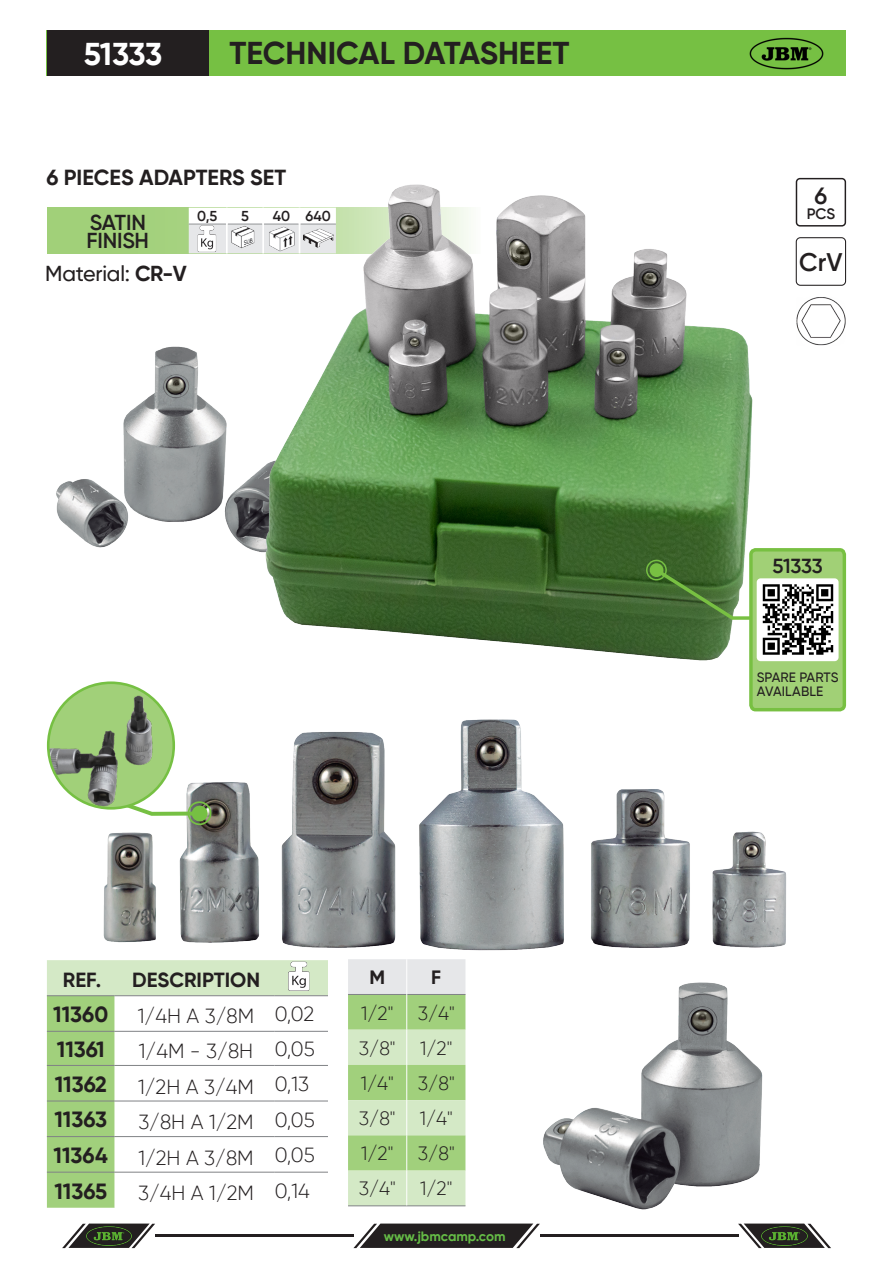
<style>
.page{position:relative;width:893px;height:1263px;background:#fff}
.page>*{position:absolute;margin:0;border:0;box-sizing:border-box;transform-origin:0 0}
.t1{font:700 31.5px "Gilroy";color:#231f20}
.t2{font:700 31.5px "Gilroy";letter-spacing:-.02em;color:#fff}
.t3{font:600 25.35px "Gilroy";color:#231f20}
.t4{font:600 23.4px "Gilroy";color:#231f20}
.t5{font:700 21.9px "Gilroy";color:#231f20}
.TÍTULO{font:700 21.75px "Gilroy";color:#231f20}
.t6{font:500 21.6px "Gilroy";letter-spacing:-.01em;color:#231f20}
.t7{font:600 21.6px "Gilroy";letter-spacing:-.01em;color:#231f20}
.Descripciones_tablas{font:300 20.4px "Gilroy";color:#231f20}
.t8{font:700 20.4px "Gilroy";color:#231f20}
.t9{font:600 20.25px "Gilroy";letter-spacing:-.02em;color:#231f20}
.Descripciones_tablas-2{font:300 19.2px "Gilroy";color:#231f20}
.Descripciones_tablas-3{font:700 19.2px "Gilroy";color:#231f20}
.t10{font:600 15px "Gilroy";color:#231f20}
.info_peso_y_cantidad{font:600 14.4px "Gilroy";color:#231f20}
.t11{font:500 13.5px/13.5px "Gilroy";letter-spacing:.01em;color:#231f20}
.t12{font:700 13.5px "Gilroy";color:#65bc46}
.s1{font-weight:700}
</style>
<div class="page">
<hr style="left:155px;top:1234px;width:198px;height:3px;background:#231f20">
<hr style="left:540px;top:1234px;width:198px;height:3px;background:#231f20">
<svg style="left:353px;top:1223px;width:187px;height:25px;background:#484546"></svg>
<svg style="left:62px;top:1223px;width:93px;height:25px"></svg>
<svg style="left:738px;top:1223px;width:93px;height:25px"></svg>
<img style="left:85px;top:1225px;width:48px;height:21px">
<img style="left:760px;top:1225px;width:48px;height:21px">
<img style="left:56px;top:346px;width:207px;height:207px">
<img style="left:263px;top:184px;width:490px;height:477px">
<svg style="left:47px;top:31px;width:799px;height:45px;background:#639c3b"></svg>
<div style="left:646px;top:560px;width:21px;height:20px;border:2px solid #76c043;border-radius:50%"></div>
<svg style="left:652px;top:565px;width:97px;height:56px;background:#5a7f49"></svg>
<div style="left:650px;top:563px;width:13px;height:14px;background:#78c042;border-radius:50%"></div>
<div style="left:751px;top:550px;width:93px;height:160px;background:#a1d076;border-radius:5px"></div>
<div style="left:749px;top:548px;width:97px;height:163px;border:3px solid #78c042;border-radius:5px"></div>
<img style="left:796px;top:297px;width:50px;height:49px">
<div style="left:796px;top:178px;width:50px;height:49px;border:1px solid #231f20;border-radius:4px"></div>
<div style="left:796px;top:237px;width:50px;height:49px;border:1px solid #231f20;border-radius:4px"></div>
<img style="left:103px;top:719px;width:684px;height:232px">
<svg style="left:103px;top:787px;width:110px;height:40px"></svg>
<svg style="left:48px;top:683px;width:126px;height:125px"></svg>
<img style="left:48px;top:692px;width:126px;height:115px">
<div style="left:47px;top:681px;width:128px;height:129px;border:3px solid #76c043;border-radius:50%"></div>
<img style="left:748px;top:36px;width:77px;height:35px">
<svg style="left:47px;top:207px;width:434px;height:47px"></svg>
<img style="left:194px;top:225px;width:28px;height:27px">
<img style="left:231px;top:225px;width:24px;height:24px">
<img style="left:269px;top:225px;width:27px;height:27px">
<img style="left:302px;top:224px;width:32px;height:28px">
<img style="left:543px;top:982px;width:220px;height:228px">
<img style="left:757px;top:578px;width:82px;height:83px">
<svg style="left:47px;top:959px;width:418px;height:249px"></svg>
<hr style="left:348px;top:994px;width:58px;height:1px;background:#808285">
<hr style="left:407px;top:994px;width:58px;height:1px;background:#808285">
<hr style="left:348px;top:1205px;width:59px;height:1px;background:#808285">
<hr style="left:407px;top:1205px;width:58px;height:1px;background:#808285">
<hr style="left:406px;top:959px;width:1px;height:35px;background:#fff">
<hr style="left:406px;top:994px;width:1px;height:36px;background:#fff">
<hr style="left:406px;top:1030px;width:1px;height:35px;background:#fff">
<hr style="left:406px;top:1065px;width:1px;height:35px;background:#fff">
<hr style="left:406px;top:1100px;width:1px;height:35px;background:#fff">
<hr style="left:406px;top:1135px;width:1px;height:35px;background:#fff">
<hr style="left:406px;top:1170px;width:1px;height:35px;background:#fff">
<p class="t2" style="left:84px;top:34px;width:80px">51333</p>
<p class="t1" style="left:229px;top:33px;width:342px">TECHNICAL DATASHEET</p>
<p class="TÍTULO" style="left:46px;top:164px;width:241px">6 PIECES ADAPTERS SET</p>
<p class="t7" style="left:90px;top:209px;width:58px">SATIN</p>
<p class="t7" style="left:87px;top:227px;width:64px">FINISH</p>
<p class="t6" style="left:45px;top:260px;width:143px">Material: <span class="s1">CR-V</span></p>
<p class="info_peso_y_cantidad" style="left:197px;top:207px;width:22px">0,5</p>
<p class="info_peso_y_cantidad" style="left:241px;top:207px;width:9px">5</p>
<p class="info_peso_y_cantidad" style="left:273px;top:207px;width:19px">40</p>
<p class="info_peso_y_cantidad" style="left:305px;top:207px;width:27px">640</p>
<p class="t8" style="left:63px;top:967px;width:40px">REF.</p>
<p class="t8" style="left:132px;top:967px;width:129px">DESCRIPTION</p>
<p class="Descripciones_tablas" style="left:138px;top:1003px;width:118px">1/4H A 3/8M</p>
<p class="Descripciones_tablas" style="left:139px;top:1038px;width:116px">1/4M - 3/8H</p>
<p class="Descripciones_tablas" style="left:138px;top:1074px;width:117px">1/2H A 3/4M</p>
<p class="Descripciones_tablas" style="left:138px;top:1109px;width:117px">3/8H A 1/2M</p>
<p class="Descripciones_tablas" style="left:138px;top:1145px;width:117px">1/2H A 3/8M</p>
<p class="Descripciones_tablas" style="left:138px;top:1181px;width:117px">3/4H A 1/2M</p>
<p class="t5" style="left:53px;top:1001px;width:56px">11360</p>
<p class="Descripciones_tablas" style="left:275px;top:1002px;width:41px">0,02</p>
<p class="t5" style="left:57px;top:1035px;width:49px">11361</p>
<p class="Descripciones_tablas" style="left:275px;top:1037px;width:42px">0,05</p>
<p class="t5" style="left:55px;top:1070px;width:54px">11362</p>
<p class="Descripciones_tablas" style="left:275px;top:1071px;width:36px">0,13</p>
<p class="t5" style="left:54px;top:1106px;width:54px">11363</p>
<p class="Descripciones_tablas" style="left:275px;top:1107px;width:42px">0,05</p>
<p class="t5" style="left:54px;top:1141px;width:56px">11364</p>
<p class="Descripciones_tablas" style="left:275px;top:1143px;width:42px">0,05</p>
<p class="t5" style="left:54px;top:1177px;width:54px">11365</p>
<p class="Descripciones_tablas" style="left:275px;top:1178px;width:37px">0,14</p>
<p class="Descripciones_tablas-3" style="left:369px;top:965px;width:17px">M</p>
<p class="Descripciones_tablas-3" style="left:431px;top:965px;width:11px">F</p>
<p class="Descripciones_tablas-2" style="left:361px;top:1001px;width:34px">1/2"</p>
<p class="Descripciones_tablas-2" style="left:418px;top:1001px;width:39px">3/4"</p>
<p class="Descripciones_tablas-2" style="left:359px;top:1036px;width:38px">3/8"</p>
<p class="Descripciones_tablas-2" style="left:420px;top:1036px;width:34px">1/2"</p>
<p class="Descripciones_tablas-2" style="left:361px;top:1071px;width:35px">1/4"</p>
<p class="Descripciones_tablas-2" style="left:418px;top:1071px;width:38px">3/8"</p>
<p class="Descripciones_tablas-2" style="left:359px;top:1107px;width:38px">3/8"</p>
<p class="Descripciones_tablas-2" style="left:420px;top:1107px;width:35px">1/4"</p>
<p class="Descripciones_tablas-2" style="left:361px;top:1142px;width:34px">1/2"</p>
<p class="Descripciones_tablas-2" style="left:418px;top:1142px;width:38px">3/8"</p>
<p class="Descripciones_tablas-2" style="left:359px;top:1177px;width:39px">3/4"</p>
<p class="Descripciones_tablas-2" style="left:420px;top:1177px;width:34px">1/2"</p>
<p class="t12" style="left:384px;top:1228px;width:123px">www.jbmcamp.com</p>
<p class="t4" style="left:814px;top:181px;width:14px">6</p>
<p class="t10" style="left:807px;top:204px;width:30px">PCS</p>
<p class="t3" style="left:799px;top:247px;width:45px">CrV</p>
<p class="t9" style="left:773px;top:553px;width:52px">51333</p>
<p class="t11" style="left:757px;top:671px;width:83px">SPARE PARTS<br>AVAILABLE</p>
</div>
